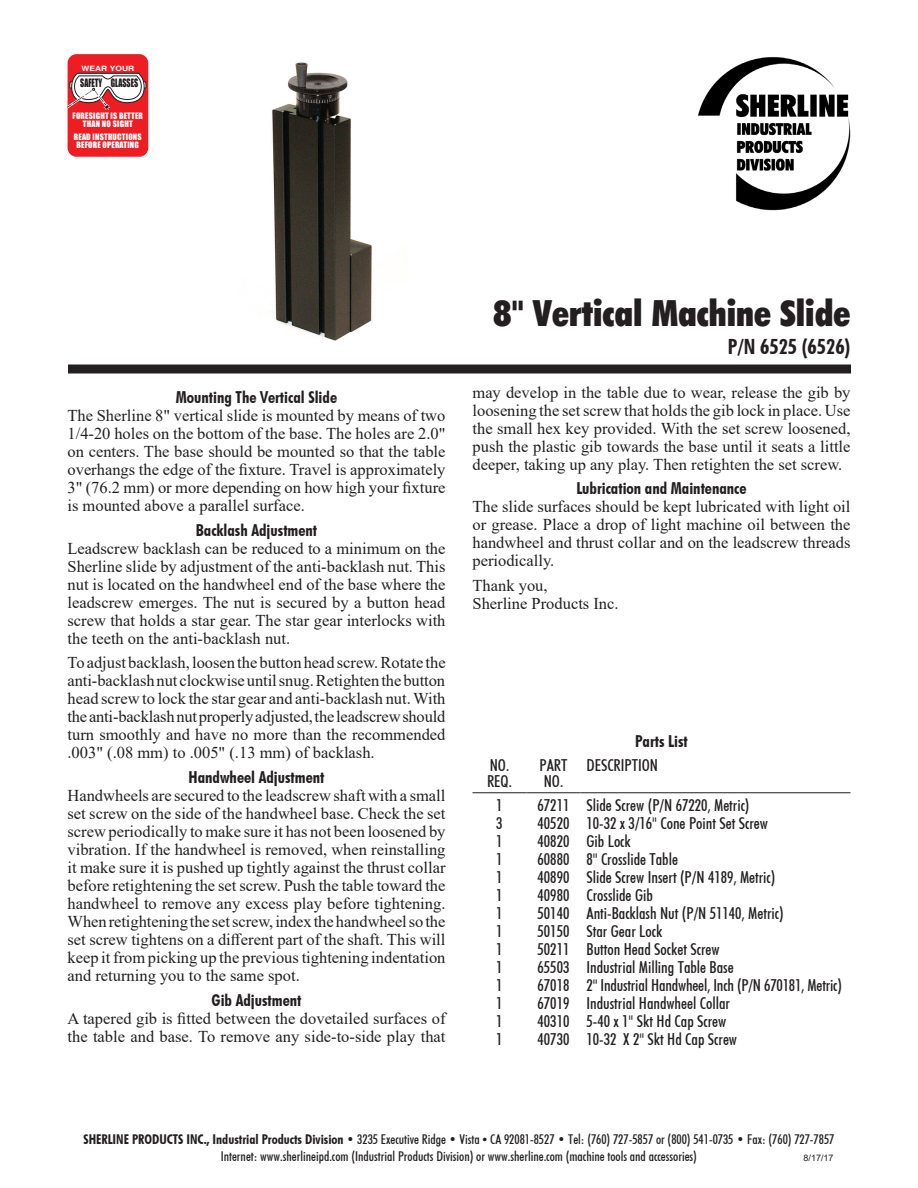
<style>
.page{position:relative;width:918px;height:1188px;background:#fff}
.page>*{position:absolute;margin:0;border:0;box-sizing:border-box;transform-origin:0 0}
.Headline{font:36px "Futuri Condensed Extra Bold SWFTE";color:#231f20}
.Subhead_1{font:21px "Futuri Condensed Bold SWFTE";color:#231f20}
.Body_text{font:16.5px/18px "Times New Roman";color:#231f20;text-align:justify}
.Parts_table{font:16.5px/16.5px "Futuri Condensed Regular SWFTE";color:#231f20}
.Subhead_2{font:16.5px "Futuri Condensed Bold SWFTE";color:#231f20}
.Thank_you{font:16.5px "Times New Roman";color:#231f20}
.t1{font:13.5px/16.5px "Futuri Condensed Regular SWFTE";color:#231f20;text-align:center}
.t2{font:10.65px "Impact";color:#231f20;scale:.75 1}
.t3{font:9px "Arial";color:#231f20}
.t4{font:8.1px/8.1px "Impact";letter-spacing:.025em;color:#fff;text-align:center}
.t5{font:700 7.35px "Helvetica";color:#fff;scale:1.17 1}
.s1{font-family:"Futuri Condensed Bold SWFTE"}
.s2{font-family:"Futuri Condensed Extra Bold SWFTE"}
.s3{font-family:"Times"}
</style>
<div class="page">
<div style="left:68px;top:54px;width:80px;height:103px;background:#ee1d23;border-radius:9px"></div>
<svg style="left:67px;top:73px;width:80px;height:37px"></svg>
<img style="left:698px;top:57px;width:152px;height:154px">
<img style="left:272px;top:62px;width:100px;height:279px">
<div style="left:68px;top:364px;width:783px;height:10px;background:#231f20"></div>
<hr style="left:472px;top:792px;width:54px;height:1px;background:#231f20">
<hr style="left:526px;top:792px;width:54px;height:1px;background:#231f20">
<hr style="left:580px;top:792px;width:270px;height:1px;background:#231f20">
<p class="t5" style="left:82px;top:64px;width:47px">WEAR YOUR</p>
<p class="t2" style="left:80px;top:75px;width:79px">SAFETY GLASSES</p>
<p class="t4" style="left:73px;top:112px;width:72px">FORESIGHT IS BETTER<br>THAN NO SIGHT</p>
<p class="t4" style="left:74px;top:133px;width:69px">READ INSTRUCTIONS<br>BEFORE OPERATING</p>
<p class="Subhead_2" style="left:176px;top:386px;width:163px">Mounting The Vertical Slide</p>
<p class="Body_text" style="left:68px;top:406px;width:380px">The Sherline 8" vertical slide is mounted by means of two 1/4-20 holes on the bottom of the base. The holes are 2.0" on centers. The base should be mounted so that the table overhangs the edge of the fixture. Travel is approximately 3" (76.2 mm) or more depending on how high your fixture is mounted above a parallel surface.</p>
<p class="Subhead_2" style="left:196px;top:519px;width:123px">Backlash Adjustment</p>
<p class="Body_text" style="left:68px;top:539px;width:380px">Leadscrew backlash can be reduced to a minimum on the Sherline slide by adjustment of the anti-backlash nut. This nut is located on the handwheel end of the base where the leadscrew emerges. The nut is secured by a button head screw that holds a star gear. The star gear interlocks with the teeth on the anti-backlash nut.</p>
<p class="Body_text" style="left:68px;top:653px;width:380px">To adjust backlash, loosen the button head screw. Rotate the anti-backlash nut clockwise until snug. Retighten the button head screw to lock the star gear and anti-backlash nut. With the anti-backlash nut properly adjusted, the leadscrew should turn smoothly and have no more than the recommended .003" (.08 mm) to .005" (.13 mm) of backlash.</p>
<p class="Subhead_2" style="left:189px;top:766px;width:137px">Handwheel Adjustment</p>
<p class="Body_text" style="left:68px;top:786px;width:380px">Handwheels are secured to the leadscrew shaft with a small set screw on the side of the handwheel base. Check the set screw periodically to make sure it has not been loosened by vibration. If the handwheel is removed, when reinstalling it make sure it is pushed up tightly against the thrust collar before retightening the set screw. Push the table toward the handwheel to remove any excess play before tightening.<br>When retightening the set screw, index the handwheel so the set screw tightens on a different part of the shaft. This will keep it from picking up the previous tightening indentation and returning you to the same spot.</p>
<p class="Subhead_2" style="left:212px;top:989px;width:91px">Gib Adjustment</p>
<p class="Body_text" style="left:68px;top:1009px;width:380px">A tapered gib is fitted between the dovetailed surfaces of the table and base. To remove any side-to-side play that</p>
<p class="Headline" style="left:494px;top:288px;width:358px">8" Vertical Machine Slide</p>
<p class="Subhead_1" style="left:728px;top:333px;width:124px">P/N 6525 (6526)</p>
<p class="Body_text" style="left:472px;top:382px;width:380px">may develop in the table due to wear, release the gib by loosening the set screw that holds the gib lock in place. Use the small hex key provided. With the set screw loosened, push the plastic gib towards the base until it seats a little deeper, taking up any play. Then retighten the set screw.</p>
<p class="Subhead_2" style="left:576px;top:478px;width:172px">Lubrication and Maintenance</p>
<p class="Body_text" style="left:472px;top:497px;width:380px">The slide surfaces should be kept lubricated with light oil or grease. Place a drop of light machine oil between the handwheel and thrust collar and on the leadscrew threads periodically.</p>
<p class="Thank_you" style="left:472px;top:574px;width:77px">Thank you,</p>
<p class="Thank_you" style="left:472px;top:592px;width:148px">Sherline Products Inc.</p>
<p class="Subhead_2" style="left:635px;top:730px;width:54px">Parts List</p>
<p class="Parts_table" style="left:487px;top:757px;width:26px">NO.<br>REQ.</p>
<p class="Parts_table" style="left:540px;top:757px;width:29px">PART<br>NO.</p>
<p class="Parts_table" style="left:586px;top:757px;width:73px">DESCRIPTION</p>
<p class="Parts_table" style="left:496px;top:797px;width:8px">1</p>
<p class="Parts_table" style="left:538px;top:797px;width:33px">67211</p>
<p class="Parts_table" style="left:587px;top:797px;width:164px">Slide Screw (P/N 67220, Metric)</p>
<p class="Parts_table" style="left:496px;top:815px;width:8px">3</p>
<p class="Parts_table" style="left:538px;top:815px;width:33px">40520</p>
<p class="Parts_table" style="left:587px;top:815px;width:183px">10-32 x 3/16" Cone Point Set Screw</p>
<p class="Parts_table" style="left:496px;top:833px;width:8px">1</p>
<p class="Parts_table" style="left:538px;top:833px;width:33px">40820</p>
<p class="Parts_table" style="left:587px;top:833px;width:46px">Gib Lock</p>
<p class="Parts_table" style="left:496px;top:851px;width:8px">1</p>
<p class="Parts_table" style="left:538px;top:851px;width:33px">60880</p>
<p class="Parts_table" style="left:587px;top:851px;width:93px">8" Crosslide Table</p>
<p class="Parts_table" style="left:496px;top:869px;width:8px">1</p>
<p class="Parts_table" style="left:538px;top:869px;width:33px">40890</p>
<p class="Parts_table" style="left:587px;top:869px;width:190px">Slide Screw Insert (P/N 4189, Metric)</p>
<p class="Parts_table" style="left:496px;top:887px;width:8px">1</p>
<p class="Parts_table" style="left:538px;top:887px;width:33px">40980</p>
<p class="Parts_table" style="left:587px;top:887px;width:68px">Crosslide Gib</p>
<p class="Parts_table" style="left:496px;top:905px;width:8px">1</p>
<p class="Parts_table" style="left:538px;top:905px;width:33px">50140</p>
<p class="Parts_table" style="left:587px;top:905px;width:199px">Anti-Backlash Nut (P/N 51140, Metric)</p>
<p class="Parts_table" style="left:496px;top:923px;width:8px">1</p>
<p class="Parts_table" style="left:538px;top:923px;width:33px">50150</p>
<p class="Parts_table" style="left:587px;top:923px;width:77px">Star Gear Lock</p>
<p class="Parts_table" style="left:496px;top:941px;width:8px">1</p>
<p class="Parts_table" style="left:538px;top:941px;width:33px">50211</p>
<p class="Parts_table" style="left:587px;top:941px;width:135px">Button Head Socket Screw</p>
<p class="Parts_table" style="left:496px;top:959px;width:8px">1</p>
<p class="Parts_table" style="left:538px;top:959px;width:33px">65503</p>
<p class="Parts_table" style="left:587px;top:959px;width:149px">Industrial Milling Table Base</p>
<p class="Parts_table" style="left:496px;top:977px;width:8px">1</p>
<p class="Parts_table" style="left:538px;top:977px;width:33px">67018</p>
<p class="Parts_table" style="left:587px;top:977px;width:257px">2" Industrial Handwheel, Inch (P/N 670181, Metric)</p>
<p class="Parts_table" style="left:496px;top:995px;width:8px">1</p>
<p class="Parts_table" style="left:538px;top:995px;width:33px">67019</p>
<p class="Parts_table" style="left:587px;top:995px;width:145px">Industrial Handwheel Collar</p>
<p class="Parts_table" style="left:496px;top:1013px;width:8px">1</p>
<p class="Parts_table" style="left:538px;top:1013px;width:33px">40310</p>
<p class="Parts_table" style="left:587px;top:1013px;width:141px">5-40 x 1" Skt Hd Cap Screw</p>
<p class="Parts_table" style="left:496px;top:1031px;width:8px">1</p>
<p class="Parts_table" style="left:538px;top:1031px;width:33px">40730</p>
<p class="Parts_table" style="left:587px;top:1031px;width:152px">10-32 X 2" Skt Hd Cap Screw</p>
<p class="t1" style="left:84px;top:1131px;width:752px"><span class="s1">SHERLINE PRODUCTS INC., Industrial Products Division</span> <span class="s2">•</span> 3235 Executive Ridge <span class="s2">•</span> Vista <span class="s3">•</span> CA 92081-8527 <span class="s2">•</span> Tel: (760) 727-5857 or (800) 541-0735 <span class="s2">•</span> Fax: (760) 727-7857<br>Internet: www.sherlineipd.com (Industrial Products Division) or www.sherline.com (machine tools and accessories)</p>
<p class="t3" style="left:804px;top:1152px;width:32px">8/17/17</p>
</div>
